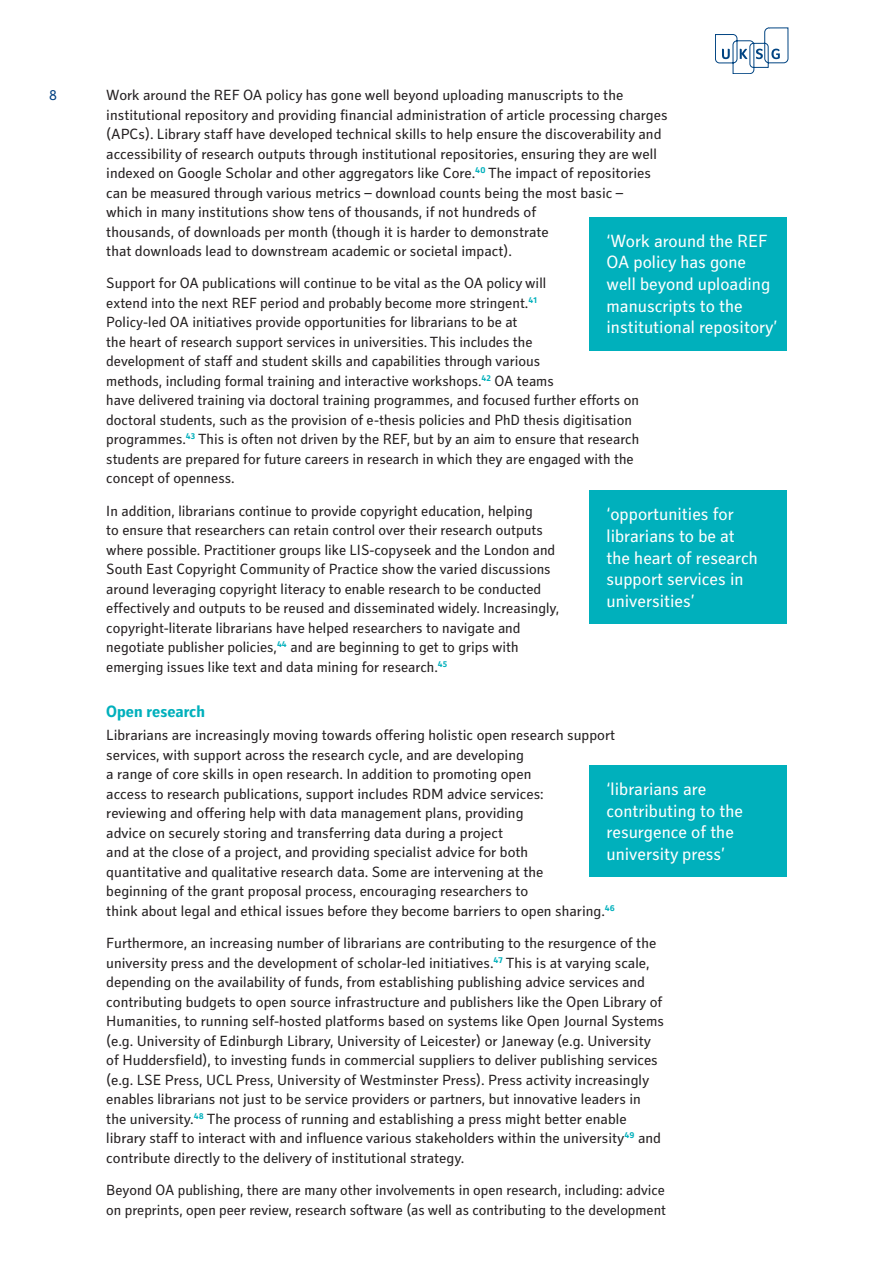
<style>
.page{position:relative;width:893px;height:1263px;background:#fff}
.page>*{position:absolute;margin:0;border:0;box-sizing:border-box;transform-origin:0 0}
.Stand_out_quote{font:18px/21.6px "Secca Std";color:#fff}
.B-Style_Heading{font:700 16.5px "Secca Std";color:#00b0bc}
.Body{font:15px/19.5px "Secca Std";color:#231f20}
.t1{font:15px "Secca Std";color:#014081}
</style>
<div class="page">
<svg style="left:715px;top:28px;width:73px;height:46px"></svg>
<div style="left:590px;top:217px;width:197px;height:133px;background:#00b0bc"></div>
<div style="left:590px;top:490px;width:197px;height:134px;background:#00b0bc"></div>
<div style="left:590px;top:765px;width:197px;height:112px;background:#00b0bc"></div>
<p class="t1" style="left:49px;top:87px;width:10px">8</p>
<p class="Body" style="left:106px;top:86px;width:563px">Work around the REF OA policy has gone well beyond uploading manuscripts to the institutional repository and providing financial administration of article processing charges (APCs). Library staff have developed technical skills to help ensure the discoverability and accessibility of research outputs through institutional repositories, ensuring they are well indexed on Google Scholar and other aggregators like Core.<sup>40</sup> The impact of repositories can be measured through various metrics – download counts being the most basic –<br>which in many institutions show tens of thousands, if not hundreds of<br>thousands, of downloads per month (though it is harder to demonstrate<br>that downloads lead to downstream academic or societal impact).</p>
<p class="Body" style="left:106px;top:274px;width:534px">Support for OA publications will continue to be vital as the OA policy will<br>extend into the next REF period and probably become more stringent.<sup>41<br></sup>Policy-led OA initiatives provide opportunities for librarians to be at<br>the heart of research support services in universities. This includes the<br>development of staff and student skills and capabilities through various<br>methods, including formal training and interactive workshops.<sup>42</sup> OA teams<br>have delivered training via doctoral training programmes, and focused further efforts on doctoral students, such as the provision of e-thesis policies and PhD thesis digitisation programmes.<sup>43</sup> This is often not driven by the REF, but by an aim to ensure that research students are prepared for future careers in research in which they are engaged with the concept of openness.</p>
<p class="Body" style="left:106px;top:501px;width:454px">In addition, librarians continue to provide copyright education, helping<br>to ensure that researchers can retain control over their research outputs where possible. Practitioner groups like LIS-copyseek and the London and South East Copyright Community of Practice show the varied discussions around leveraging copyright literacy to enable research to be conducted effectively and outputs to be reused and disseminated widely. Increasingly, copyright-literate librarians have helped researchers to navigate and negotiate publisher policies,<sup>44</sup> and are beginning to get to grips with emerging issues like text and data mining for research.<sup>45</sup></p>
<p class="B-Style_Heading" style="left:106px;top:702px;width:100px">Open research</p>
<p class="Body" style="left:106px;top:726px;width:510px">Librarians are increasingly moving towards offering holistic open research support services, with support across the research cycle, and are developing<br>a range of core skills in open research. In addition to promoting open<br>access to research publications, support includes RDM advice services:<br>reviewing and offering help with data management plans, providing<br>advice on securely storing and transferring data during a project<br>and at the close of a project, and providing specialist advice for both<br>quantitative and qualitative research data. Some are intervening at the<br>beginning of the grant proposal process, encouraging researchers to<br>think about legal and ethical issues before they become barriers to open sharing.<sup>46</sup></p>
<p class="Body" style="left:106px;top:934px;width:559px">Furthermore, an increasing number of librarians are contributing to the resurgence of the university press and the development of scholar-led initiatives.<sup>47</sup> This is at varying scale, depending on the availability of funds, from establishing publishing advice services and contributing budgets to open source infrastructure and publishers like the Open Library of Humanities, to running self-hosted platforms based on systems like Open Journal Systems (e.g. University of Edinburgh Library, University of Leicester) or Janeway (e.g. University of Huddersfield), to investing funds in commercial suppliers to deliver publishing services (e.g. LSE Press, UCL Press, University of Westminster Press). Press activity increasingly enables librarians not just to be service providers or partners, but innovative leaders in the university.<sup>48</sup> The process of running and establishing a press might better enable library staff to interact with and influence various stakeholders within the university<sup>49</sup> and contribute directly to the delivery of institutional strategy.</p>
<p class="Body" style="left:106px;top:1181px;width:561px">Beyond OA publishing, there are many other involvements in open research, including: advice on preprints, open peer review, research software (as well as contributing to the development</p>
<p class="Stand_out_quote" style="left:607px;top:231px;width:173px">‘Work around the REF<br>OA policy has gone well beyond uploading manuscripts to the institutional repository’</p>
<p class="Stand_out_quote" style="left:607px;top:504px;width:153px">‘opportunities for librarians to be at the heart of research support services in universities’</p>
<p class="Stand_out_quote" style="left:607px;top:779px;width:138px">‘librarians are contributing to the resurgence of the university press’</p>
</div>
